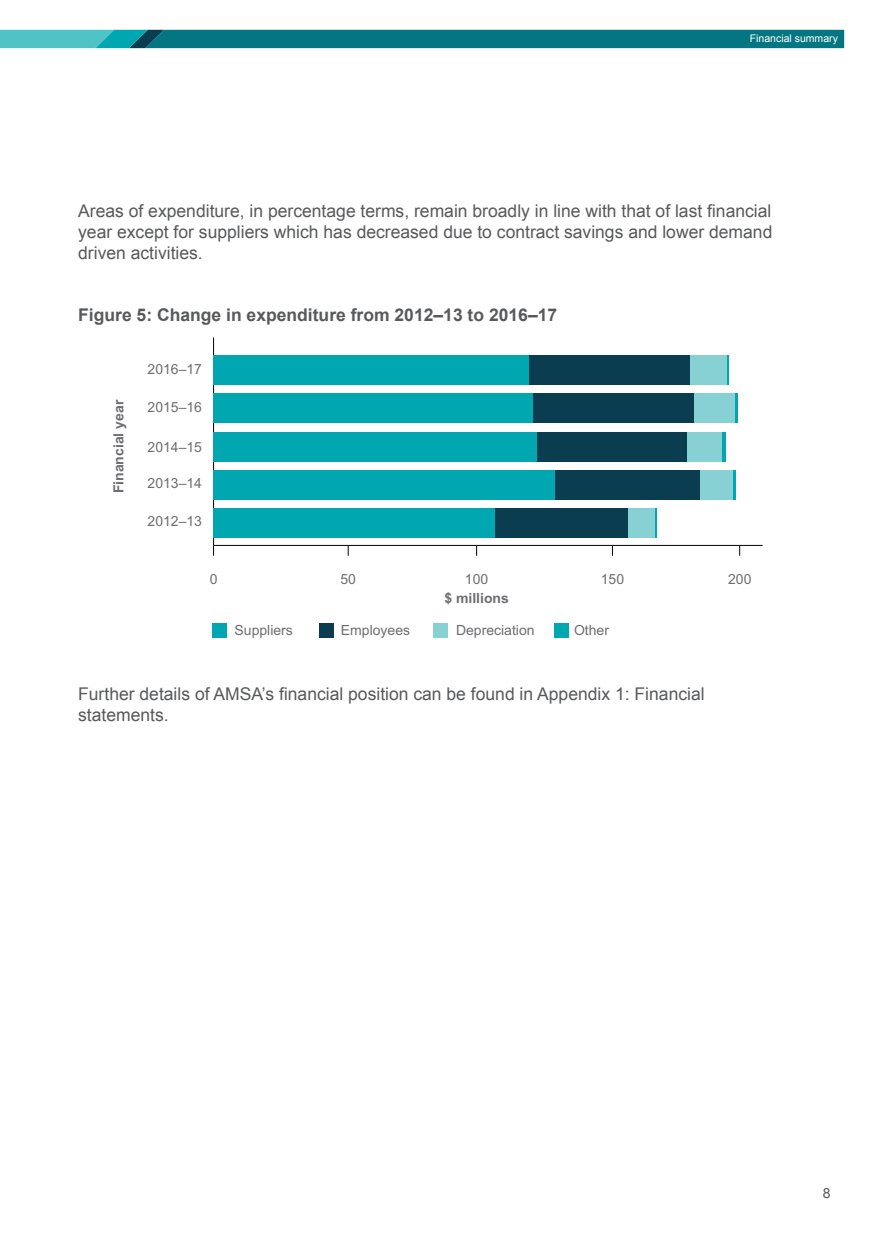
<style>
.page{position:relative;width:874px;height:1241px;background:#fff}
.page>*{position:absolute;margin:0;border:0;box-sizing:border-box;transform-origin:0 0}
.t1{font:17.5px/21px "Arial";color:#58595b;text-align:justify}
.t2{font:700 17.5px "Arial";color:#58595b}
.t3{font:14px "Arial";color:#6d6e71}
.t4{font:700 14px "Arial";color:#6d6e71}
.t5{font:14px "Arial";color:#58595b}
.t6{font:10.5px "Arial";color:#fff}
</style>
<div class="page">
<hr style="left:213px;top:337px;width:1px;height:218px;background:#000">
<hr style="left:213px;top:545px;width:549px;height:1px;background:#000">
<div style="left:212px;top:623px;width:14px;height:15px;background:#00a6b0"></div>
<div style="left:319px;top:623px;width:15px;height:15px;background:#0a3d4f"></div>
<div style="left:433px;top:623px;width:14px;height:15px;background:#87d1d5"></div>
<div style="left:554px;top:623px;width:14px;height:15px;background:#00a6b0"></div>
<div style="left:213px;top:355px;width:316px;height:30px;background:#00a6b0"></div>
<div style="left:529px;top:355px;width:160px;height:30px;background:#0a3d4f"></div>
<div style="left:689px;top:355px;width:38px;height:30px;background:#87d1d5"></div>
<hr style="left:726px;top:355px;width:2px;height:30px;background:#00a6b0">
<div style="left:213px;top:393px;width:319px;height:30px;background:#00a6b0"></div>
<div style="left:532px;top:393px;width:162px;height:30px;background:#0a3d4f"></div>
<hr style="left:735px;top:393px;width:2px;height:30px;background:#00a6b0">
<div style="left:694px;top:393px;width:41px;height:30px;background:#87d1d5"></div>
<div style="left:213px;top:432px;width:324px;height:29px;background:#00a6b0"></div>
<div style="left:537px;top:432px;width:149px;height:29px;background:#0a3d4f"></div>
<svg style="left:721px;top:432px;width:4px;height:29px"></svg>
<div style="left:686px;top:432px;width:35px;height:29px;background:#87d1d5"></div>
<div style="left:213px;top:469px;width:342px;height:30px;background:#00a6b0"></div>
<div style="left:555px;top:469px;width:144px;height:30px;background:#0a3d4f"></div>
<hr style="left:732px;top:469px;width:3px;height:30px;background:#00a6b0">
<div style="left:699px;top:469px;width:33px;height:30px;background:#87d1d5"></div>
<div style="left:213px;top:507px;width:282px;height:30px;background:#00a6b0"></div>
<div style="left:495px;top:507px;width:132px;height:30px;background:#0a3d4f"></div>
<hr style="left:654px;top:507px;width:2px;height:30px;background:#00a6b0">
<div style="left:627px;top:507px;width:27px;height:30px;background:#87d1d5"></div>
<svg style="left:0;top:30px;width:843px;height:18px;background:#0d808b"></svg>
<p class="t6" style="left:749px;top:31px;width:90px">Financial summary</p>
<p class="t1" style="left:78px;top:200px;width:695px">Areas of expenditure, in percentage terms, remain broadly in line with that of last financial year except for suppliers which has decreased due to contract savings and lower demand driven activities.</p>
<p class="t2" style="left:78px;top:303px;width:480px">Figure 5: Change in expenditure from 2012–13 to 2016–17</p>
<p class="t4" style="left:109px;top:493px;width:95px;rotate:-90deg">Financial year</p>
<p class="t3" style="left:147px;top:360px;width:56px">2016–17</p>
<p class="t3" style="left:147px;top:398px;width:56px">2015–16</p>
<p class="t3" style="left:147px;top:438px;width:56px">2014–15</p>
<p class="t3" style="left:147px;top:474px;width:56px">2013–14</p>
<p class="t3" style="left:147px;top:511px;width:56px">2012–13</p>
<p class="t3" style="left:209px;top:569px;width:9px">0</p>
<p class="t3" style="left:340px;top:569px;width:17px">50</p>
<p class="t3" style="left:464px;top:569px;width:25px">100</p>
<p class="t3" style="left:600px;top:569px;width:25px">150</p>
<p class="t3" style="left:727px;top:569px;width:25px">200</p>
<p class="t4" style="left:444px;top:589px;width:66px">$ millions</p>
<p class="t3" style="left:234px;top:621px;width:60px">Suppliers</p>
<p class="t3" style="left:341px;top:621px;width:71px">Employees</p>
<p class="t3" style="left:456px;top:621px;width:80px">Depreciation</p>
<p class="t3" style="left:573px;top:621px;width:36px">Other</p>
<p class="t1" style="left:78px;top:683px;width:627px">Further details of AMSA’s financial position can be found in Appendix 1: Financial statements.</p>
<p class="t5" style="left:822px;top:1183px;width:9px">8</p>
</div>
